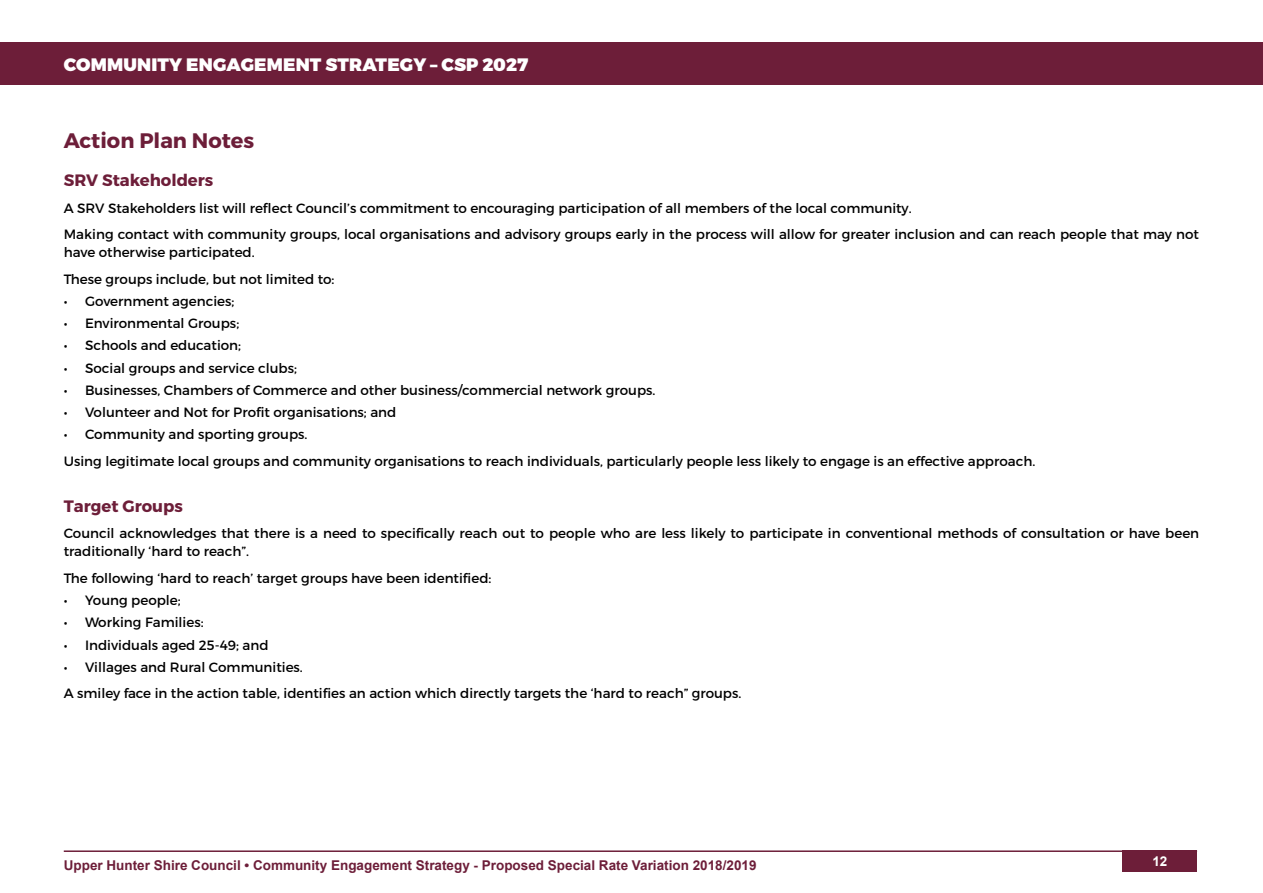
<style>
.page{position:relative;width:1263px;height:893px;background:#fff}
.page>*{position:absolute;margin:0;border:0;box-sizing:border-box;transform-origin:0 0}
.t1{font:700 21px "Montserrat";color:#6d1e39}
.t2{font:900 18px "Montserrat";letter-spacing:.01em;color:#fff}
.t3{font:700 16.5px "Montserrat";color:#6d1e39}
.t4{font:13.5px/26.5px "Montserrat";color:#000}
.t5{font:700 13.5px "Arial";color:#6d1e39}
.t6{font:700 13.5px "Arial";color:#fff}
</style>
<div class="page">
<hr style="left:64px;top:850px;width:1133px;height:2px;background:#6d1e39">
<div style="left:1123px;top:850px;width:74px;height:22px;background:#6d1e39"></div>
<div style="left:0;top:43px;width:1263px;height:42px;background:#6d1e39"></div>
<h2 class="t2" style="left:64px;top:53px;width:466px">COMMUNITY ENGAGEMENT STRATEGY – CSP 2027</h2>
<h1 class="t1" style="left:64px;top:127px;width:192px">Action Plan Notes</h1>
<p class="t3" style="left:64px;top:170px;width:151px">SRV Stakeholders</p>
<p class="t4" style="left:64px;top:194px;width:1137px">A SRV Stakeholders list will reflect Council’s commitment to encouraging participation of all members of the local community.<br>Making contact with community groups, local organisations and advisory groups early in the process will allow for greater inclusion and can reach people that may not</p>
<p class="t4" style="left:64px;top:239px;width:272px">have otherwise participated.<br>These groups include, but not limited to:</p>
<p class="t4" style="left:64px;top:288px;width:172px">• Government agencies;</p>
<p class="t4" style="left:64px;top:310px;width:177px">• Environmental Groups;</p>
<p class="t4" style="left:64px;top:332px;width:179px">• Schools and education;</p>
<p class="t4" style="left:64px;top:354px;width:235px">• Social groups and service clubs;</p>
<p class="t4" style="left:64px;top:377px;width:593px">• Businesses, Chambers of Commerce and other business/commercial network groups.</p>
<p class="t4" style="left:64px;top:399px;width:334px">• Volunteer and Not for Profit organisations; and</p>
<p class="t4" style="left:64px;top:421px;width:973px">• Community and sporting groups.<br>Using legitimate local groups and community organisations to reach individuals, particularly people less likely to engage is an effective approach.</p>
<p class="t3" style="left:64px;top:496px;width:121px">Target Groups</p>
<p class="t4" style="left:64px;top:524px;width:1137px;line-height:18px">Council acknowledges that there is a need to specifically reach out to people who are less likely to participate in conventional methods of consultation or have been traditionally ‘hard to reach”.</p>
<p class="t4" style="left:64px;top:565px;width:429px">The following ‘hard to reach’ target groups have been identified:</p>
<p class="t4" style="left:64px;top:587px;width:119px">• Young people;</p>
<p class="t4" style="left:64px;top:609px;width:141px">• Working Families:</p>
<p class="t4" style="left:64px;top:631px;width:206px">• Individuals aged 25-49; and</p>
<p class="t4" style="left:64px;top:654px;width:679px">• Villages and Rural Communities.<br>A smiley face in the action table, identifies an action which directly targets the ‘hard to reach” groups.</p>
<p class="t5" style="left:64px;top:856px;width:694px">Upper Hunter Shire Council • Community Engagement Strategy - Proposed Special Rate Variation 2018/2019</p>
<p class="t6" style="left:1152px;top:852px;width:17px">12</p>
</div>
